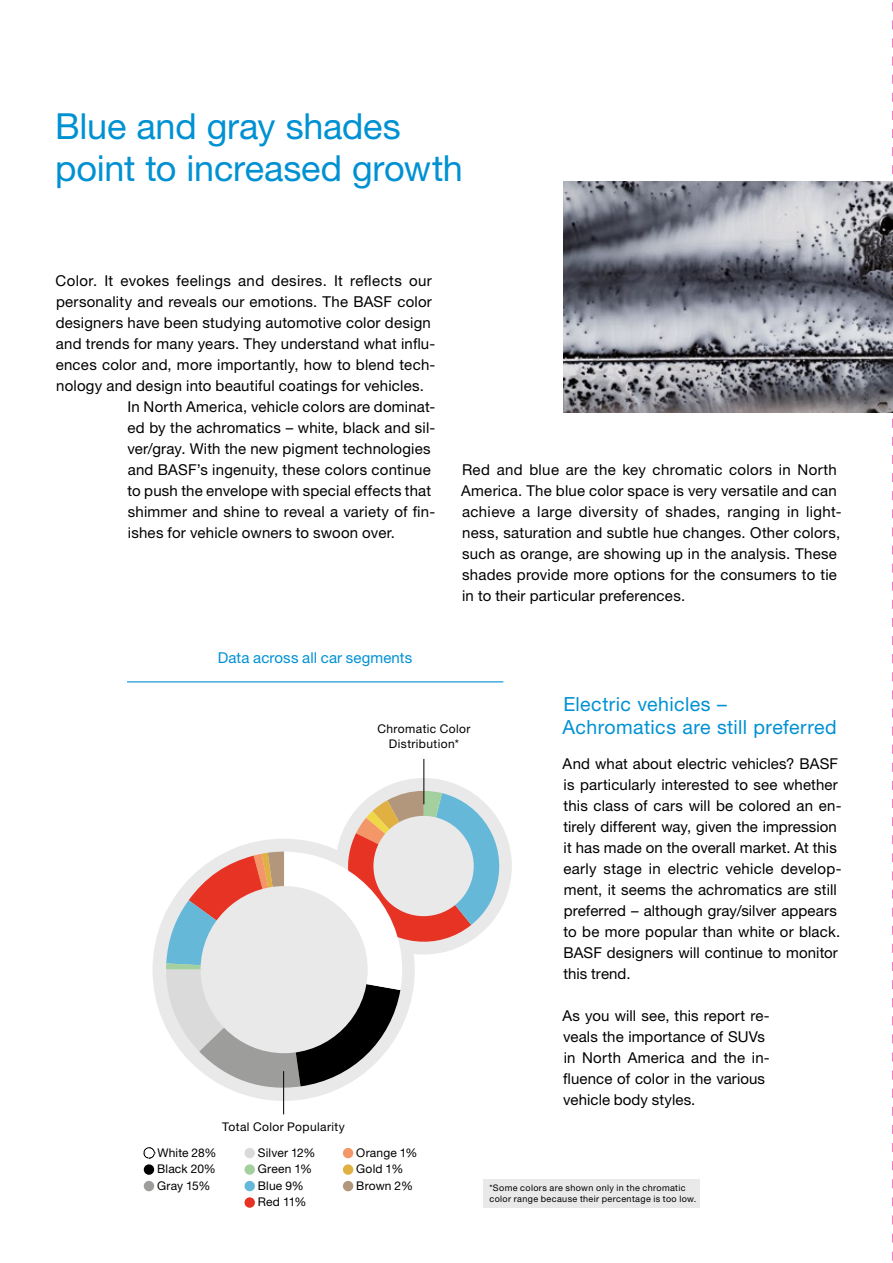
<style>
.page{position:relative;width:893px;height:1263px;background:#fff}
.page>*{position:absolute;margin:0;border:0;box-sizing:border-box;transform-origin:0 0}
.t1{font:36px/42px "Helvetica Neue LT Pro";letter-spacing:-.005em;color:#0091d3}
.t2{font:19.5px/22.5px "Helvetica Neue LT Pro";letter-spacing:.02em;color:#0091d3}
.t3{font:15px/21px "Helvetica Neue LT Pro";letter-spacing:.015em;color:#000}
.t4{font:15px "Helvetica Neue LT Pro";letter-spacing:.005em;color:#0091d3}
.t5{font:12px/16.5px "Helvetica Neue LT Pro";letter-spacing:.02em;color:#000}
.t6{font:9px/10.8px "Helvetica Neue LT Pro";letter-spacing:.045em;color:#000}
</style>
<div class="page">
<div style="left:152px;top:839px;width:263px;height:262px;background:#e9e9e9;border-radius:50%"></div>
<div style="left:335px;top:778px;width:177px;height:176px;background:#e9e9e9;border-radius:50%"></div>
<svg style="left:892px;top:2px;width:1px;height:1259px"></svg>
<svg style="left:166px;top:791px;width:341px;height:301px"></svg>
<div style="left:373px;top:816px;width:101px;height:100px;background:#e9e9e9;border-radius:50%"></div>
<svg style="left:144px;top:1147px;width:11px;height:12px"></svg>
<div style="left:144px;top:1164px;width:10px;height:11px;background:#000;border-radius:50%"></div>
<div style="left:144px;top:1181px;width:10px;height:10px;background:#9d9d9c;border-radius:50%"></div>
<div style="left:244px;top:1148px;width:11px;height:10px;background:#dadada;border-radius:50%"></div>
<div style="left:244px;top:1164px;width:11px;height:11px;background:#a4d0a0;border-radius:50%"></div>
<div style="left:244px;top:1181px;width:11px;height:10px;background:#66b8d9;border-radius:50%"></div>
<div style="left:244px;top:1197px;width:11px;height:11px;background:#e63323;border-radius:50%"></div>
<div style="left:343px;top:1148px;width:10px;height:10px;background:#f39769;border-radius:50%"></div>
<div style="left:343px;top:1164px;width:10px;height:11px;background:#e0b043;border-radius:50%"></div>
<div style="left:343px;top:1181px;width:10px;height:10px;background:#b2977d;border-radius:50%"></div>
<div style="left:201px;top:886px;width:167px;height:167px;background:#e9e9e9;border-radius:50%"></div>
<hr style="left:423px;top:759px;width:1px;height:45px;background:#000">
<hr style="left:283px;top:1071px;width:1px;height:43px;background:#000">
<img style="left:563px;top:181px;width:330px;height:231px">
<hr style="left:127px;top:681px;width:376px;height:1px;background:#0091d3">
<div style="left:483px;top:1179px;width:217px;height:29px;background:#e9e9e9"></div>
<h1 class="t1" style="left:55px;top:105px;width:409px">Blue and gray shades point to increased growth</h1>
<p class="t3" style="left:56px;top:270px;width:378px">Color. It evokes feelings and desires. It reflects our</p>
<p class="t3" style="left:56px;top:291px;width:377px">personality and reveals our emotions. The BASF color</p>
<p class="t3" style="left:56px;top:312px;width:377px">designers have been studying automotive color design</p>
<p class="t3" style="left:56px;top:333px;width:381px">and trends for many years. They understand what influ-</p>
<p class="t3" style="left:56px;top:354px;width:381px">ences color and, more importantly, how to blend tech-</p>
<p class="t3" style="left:56px;top:375px;width:369px">nology and design into beautiful coatings for vehicles.</p>
<p class="t3" style="left:128px;top:396px;width:309px">In North America, vehicle colors are dominat-</p>
<p class="t3" style="left:127px;top:417px;width:309px">ed by the achromatics – white, black and sil-</p>
<p class="t3" style="left:127px;top:438px;width:305px">ver/gray. With the new pigment technologies</p>
<p class="t3" style="left:128px;top:459px;width:305px">and BASF’s ingenuity, these colors continue</p>
<p class="t3" style="left:128px;top:480px;width:305px">to push the envelope with special effects that</p>
<p class="t3" style="left:128px;top:501px;width:309px">shimmer and shine to reveal a variety of fin-</p>
<p class="t3" style="left:128px;top:522px;width:269px">ishes for vehicle owners to swoon over.</p>
<p class="t4" style="left:218px;top:649px;width:196px">Data across all car segments</p>
<p class="t3" style="left:461px;top:459px;width:382px">Red and blue are the key chromatic colors in North America. The blue color space is very versatile and can achieve a large diversity of shades, ranging in light&shy;ness, saturation and subtle hue changes. Other colors, such as orange, are showing up in the analysis. These shades provide more options for the consumers to tie in to their particular preferences.</p>
<p class="t5" style="left:377px;top:721px;width:95px;line-height:15.3px;text-align:center">Chromatic Color<br>Distribution*</p>
<p class="t5" style="left:222px;top:1118px;width:124px">Total Color Popularity</p>
<p class="t5" style="left:157px;top:1144px;width:61px;text-align:justify">White 28% Black 20% Gray 15%</p>
<p class="t5" style="left:258px;top:1144px;width:59px">Silver 12%<br>Green 1%<br>Blue 9%<br>Red 11%</p>
<p class="t5" style="left:356px;top:1144px;width:63px">Orange 1%<br>Gold 1%<br>Brown 2%</p>
<h2 class="t2" style="left:563px;top:693px;width:276px">Electric vehicles –<br>Achromatics are still preferred</h2>
<p class="t3" style="left:563px;top:753px;width:280px">And what about electric vehicles? BASF is particularly interested to see whether this class of cars will be colored an en&shy;tirely different way, given the impression it has made on the overall market. At this early stage in electric vehicle develop&shy;ment, it seems the achromatics are still preferred – although gray/silver appears to be more popular than white or black.<br>BASF designers will continue to monitor this trend.</p>
<p class="t3" style="left:563px;top:1005px;width:209px">As you will see, this report re&shy;veals the importance of SUVs in North America and the in&shy;fluence of color in the various vehicle body styles.</p>
<p class="t6" style="left:489px;top:1182px;width:208px">*Some colors are shown only in the chromatic color range because their percentage is too low.</p>
</div>
